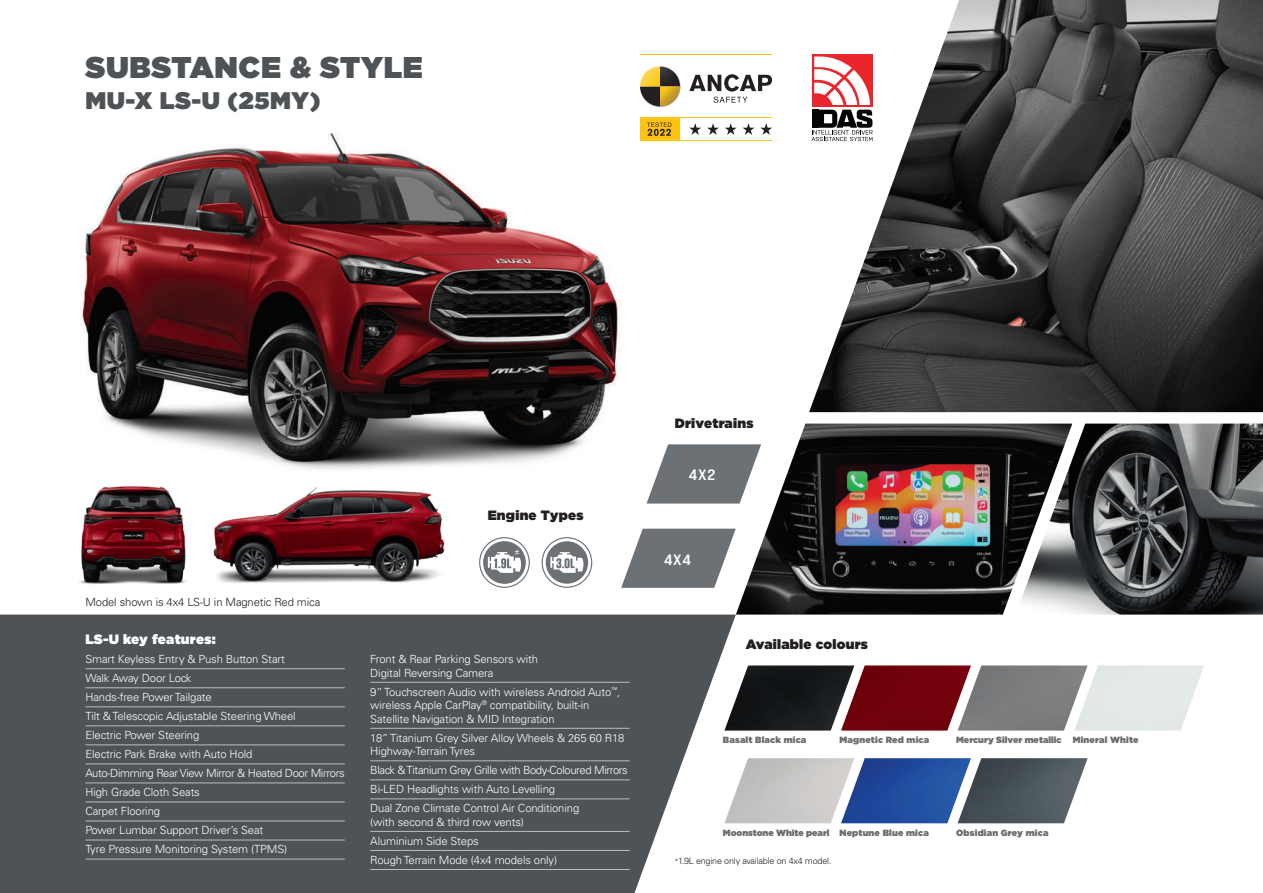
<style>
.page{position:relative;width:1263px;height:893px;background:#fff}
.page>*{position:absolute;margin:0;border:0;box-sizing:border-box;transform-origin:0 0}
.t1{font:900 30px "Gotham";letter-spacing:.025em;color:#4d5357}
.t2{font:900 24px "Gotham";letter-spacing:.025em;color:#4d5357}
.t3{font:15px "Bebas Neue Pro Exp Bd";letter-spacing:.045em;color:#fff;scale:1.1 1}
.t4{font:900 13.5px "Gotham";letter-spacing:.02em;color:#231f20}
.t5{font:900 13.5px "Gotham";letter-spacing:.015em;color:#fff}
.t6{font:300 11.25px/19px "Univers LT Std";letter-spacing:-.01em;color:#fff}
.t7{font:300 11.25px "Univers LT Std";letter-spacing:-.01em;color:#231f20}
.t8{font:900 9px "Gotham";color:#6c6d70}
.t9{font:900 9px "Gotham";letter-spacing:.02em;color:#6c6d70}
.t10{font:300 9px "Univers LT Std";letter-spacing:-.02em;color:#231f20}
.t11{font:8.25px "Univers LT Std";color:#fff}
</style>
<div class="page">
<svg style="left:0;top:615px;width:736px;height:278px;background:#585e62"></svg>
<hr style="left:85px;top:668px;width:260px;height:1px;background:#bcbdc0">
<hr style="left:85px;top:687px;width:260px;height:1px;background:#bcbdc0">
<hr style="left:85px;top:707px;width:260px;height:1px;background:#bcbdc0">
<hr style="left:85px;top:726px;width:260px;height:1px;background:#bcbdc0">
<hr style="left:85px;top:745px;width:260px;height:1px;background:#bcbdc0">
<hr style="left:85px;top:764px;width:260px;height:1px;background:#bcbdc0">
<hr style="left:85px;top:783px;width:260px;height:1px;background:#bcbdc0">
<hr style="left:85px;top:802px;width:260px;height:1px;background:#bcbdc0">
<hr style="left:85px;top:821px;width:260px;height:1px;background:#bcbdc0">
<hr style="left:85px;top:840px;width:260px;height:1px;background:#bcbdc0">
<hr style="left:85px;top:859px;width:260px;height:1px;background:#bcbdc0">
<hr style="left:370px;top:682px;width:260px;height:1px;background:#bcbdc0">
<hr style="left:370px;top:728px;width:260px;height:1px;background:#bcbdc0">
<hr style="left:370px;top:761px;width:260px;height:1px;background:#bcbdc0">
<hr style="left:370px;top:780px;width:260px;height:1px;background:#bcbdc0">
<hr style="left:370px;top:799px;width:260px;height:1px;background:#bcbdc0">
<hr style="left:370px;top:831px;width:260px;height:1px;background:#bcbdc0">
<hr style="left:370px;top:850px;width:260px;height:1px;background:#bcbdc0">
<hr style="left:370px;top:869px;width:260px;height:1px;background:#bcbdc0">
<svg style="left:647px;top:444px;width:89px;height:60px;background:#7d8386"></svg>
<svg style="left:621px;top:529px;width:115px;height:59px"></svg>
<img style="left:809px;top:0;width:454px;height:412px">
<img style="left:1072px;top:424px;width:191px;height:191px">
<img style="left:80px;top:132px;width:540px;height:338px">
<img style="left:736px;top:424px;width:336px;height:191px">
<div style="left:812px;top:54px;width:60px;height:53px;background:#ea252b"></div>
<svg style="left:811px;top:57px;width:61px;height:84px"></svg>
<div style="left:640px;top:117px;width:39px;height:24px;background:#fec210"></div>
<hr style="left:640px;top:117px;width:132px;height:1px;background:#fec210">
<hr style="left:640px;top:141px;width:132px;height:1px;background:#fec210">
<hr style="left:640px;top:54px;width:132px;height:1px;background:#fec210">
<svg style="left:689px;top:123px;width:12px;height:12px"></svg>
<svg style="left:707px;top:123px;width:12px;height:12px"></svg>
<svg style="left:725px;top:123px;width:29px;height:12px"></svg>
<svg style="left:760px;top:123px;width:12px;height:12px"></svg>
<svg style="left:689px;top:74px;width:83px;height:29px"></svg>
<svg style="left:639px;top:66px;width:42px;height:41px"></svg>
<svg style="left:640px;top:66px;width:40px;height:40px"></svg>
<svg style="left:647px;top:122px;width:24px;height:14px"></svg>
<div style="left:542px;top:537px;width:50px;height:51px;border:1px solid #6b7175;border-radius:50%"></div>
<svg style="left:546px;top:541px;width:42px;height:43px"></svg>
<div style="left:479px;top:537px;width:51px;height:51px;border:1px solid #6b7175;border-radius:50%"></div>
<svg style="left:483px;top:541px;width:43px;height:43px"></svg>
<img style="left:724px;top:665px;width:117px;height:66px">
<img style="left:971px;top:665px;width:117px;height:66px">
<img style="left:841px;top:665px;width:130px;height:66px">
<img style="left:724px;top:758px;width:117px;height:65px">
<img style="left:971px;top:758px;width:117px;height:65px">
<img style="left:841px;top:758px;width:130px;height:65px">
<img style="left:79px;top:486px;width:108px;height:98px">
<img style="left:213px;top:487px;width:232px;height:96px">
<h1 class="t1" style="left:85px;top:46px;width:339px">SUBSTANCE &amp; STYLE</h1>
<h2 class="t2" style="left:85px;top:83px;width:236px">MU-X LS-U (25MY)</h2>
<p class="t7" style="left:85px;top:595px;width:236px">Model shown is 4x4 LS-U in Magnetic Red mica</p>
<p class="t5" style="left:85px;top:630px;width:132px">LS-U key features:</p>
<p class="t4" style="left:488px;top:505px;width:97px">Engine Types</p>
<p class="t11" style="left:515px;top:546px;width:6px">±</p>
<p class="t6" style="left:85px;top:649px;width:261px">Smart Keyless Entry &amp; Push Button Start<br>Walk Away Door Lock<br>Hands-free Power Tailgate<br>Tilt &amp; Telescopic Adjustable Steering Wheel<br>Electric Power Steering<br>Electric Park Brake with Auto Hold<br>Auto-Dimming Rear View Mirror &amp; Heated Door Mirrors<br>High Grade Cloth Seats<br>Carpet Flooring<br>Power Lumbar Support Driver’s Seat<br>Tyre Pressure Monitoring System (TPMS)</p>
<p class="t6" style="left:370px;top:652px;width:169px;line-height:13.5px">Front &amp; Rear Parking Sensors with<br>Digital Reversing Camera</p>
<p class="t6" style="left:370px;top:685px;width:252px;line-height:13.5px">9” Touchscreen Audio with wireless Android Auto<sup>™</sup>, wireless Apple CarPlay<sup>®</sup> compatibility, built-in<br>Satellite Navigation &amp; MID Integration</p>
<p class="t6" style="left:370px;top:731px;width:255px;line-height:13.5px">18” Titanium Grey Silver Alloy Wheels &amp; 265 60 R18<br>Highway-Terrain Tyres</p>
<p class="t6" style="left:370px;top:761px;width:259px">Black &amp; Titanium Grey Grille with Body-Coloured Mirrors<br>Bi-LED Headlights with Auto Levelling<br>Dual Zone Climate Control Air Conditioning</p>
<p class="t6" style="left:370px;top:812px;width:188px">(with second &amp; third row vents)<br>Aluminium Side Steps<br>Rough Terrain Mode (4x4 models only)</p>
<p class="t4" style="left:675px;top:413px;width:80px">Drivetrains</p>
<h3 class="t3" style="left:689px;top:466px;width:25px">4X2</h3>
<h3 class="t3" style="left:664px;top:550px;width:26px">4X4</h3>
<p class="t4" style="left:746px;top:634px;width:124px">Available colours</p>
<p class="t9" style="left:723px;top:734px;width:85px">Basalt Black mica</p>
<p class="t9" style="left:839px;top:734px;width:91px">Magnetic Red mica</p>
<p class="t8" style="left:956px;top:734px;width:184px">Mercury Silver metallic Mineral White</p>
<p class="t8" style="left:723px;top:826px;width:207px">Moonstone White pearl Neptune Blue mica</p>
<p class="t9" style="left:956px;top:826px;width:94px">Obsidian Grey mica</p>
<p class="t10" style="left:675px;top:855px;width:158px"><sup>±</sup>1.9L engine only available on 4x4 model.</p>
</div>
